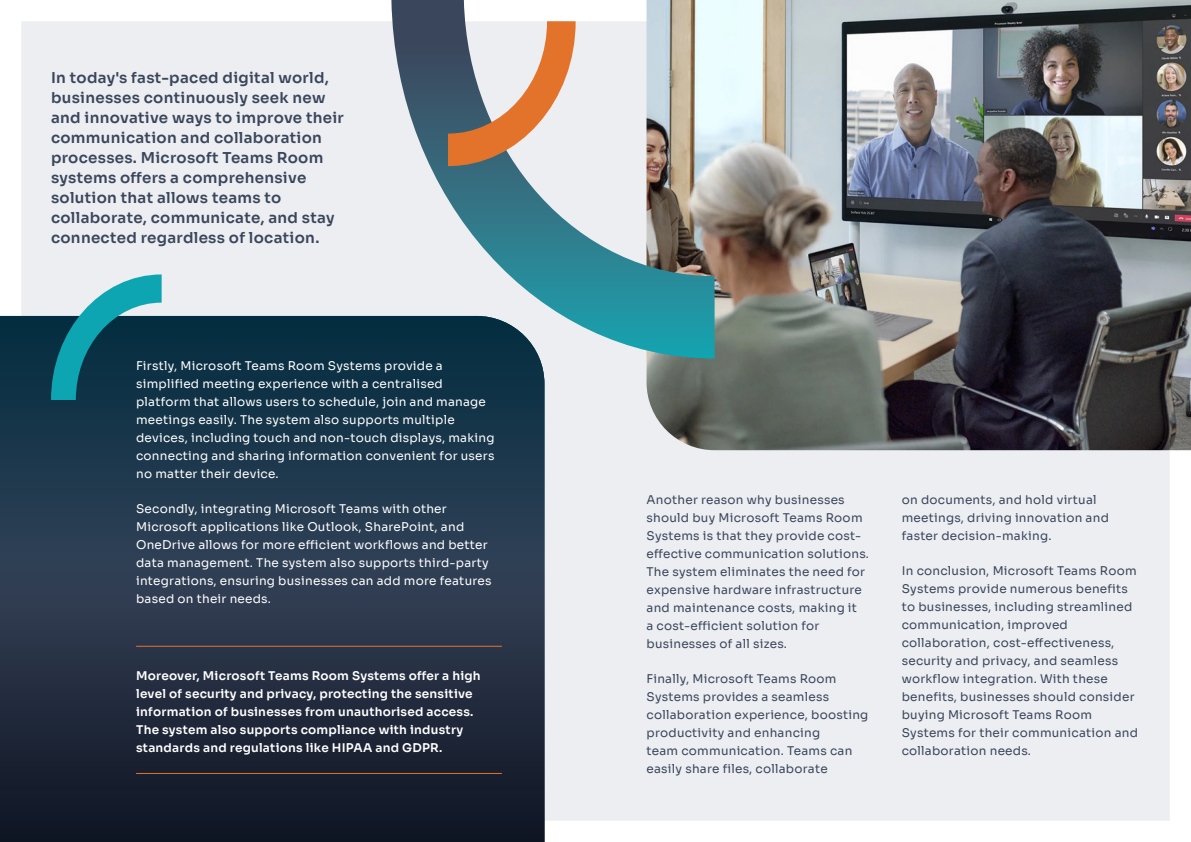
<style>
.page{position:relative;width:1191px;height:842px;background:#fff}
.page>*{position:absolute;margin:0;border:0;box-sizing:border-box;transform-origin:0 0}
.t1{font:600 15px/20px "Sora";letter-spacing:.02em;color:#3a465c}
.t2{font:12px/18px "Sora";letter-spacing:.02em;color:#3a465c}
.t3{font:12px/18px "Sora";letter-spacing:.02em;color:#fff}
.t4{font:600 12px/18px "Sora";letter-spacing:.02em;color:#fff}
</style>
<div class="page">
<div style="left:21px;top:21px;width:1148px;height:800px;background:#eceef1"></div>
<img style="left:646px;top:0;width:545px;height:450px">
<div style="left:0;top:316px;width:544px;height:474px;background:#0d3145"></div>
<svg style="left:0;top:413px;width:544px;height:429px"></svg>
<hr style="left:136px;top:646px;width:366px;height:1px;background:#e3732b">
<hr style="left:136px;top:773px;width:366px;height:1px;background:#e3732b">
<svg style="left:391px;top:0;width:323px;height:358px;background:#96b1b7"></svg>
<svg style="left:51px;top:274px;width:111px;height:126px"></svg>
<svg style="left:448px;top:21px;width:127px;height:145px;background:#c7aa99"></svg>
<p class="t1" style="left:51px;top:66px;width:294px">In today's fast-paced digital world, businesses continuously seek new and innovative ways to improve their communication and collaboration processes. Microsoft Teams Room systems offers a comprehensive solution that allows teams to collaborate, communicate, and stay connected regardless of location.</p>
<p class="t3" style="left:136px;top:356px;width:360px">Firstly, Microsoft Teams Room Systems provide a simplified meeting experience with a centralised platform that allows users to schedule, join and manage meetings easily. The system also supports multiple devices, including touch and non-touch displays, making connecting and sharing information convenient for users no matter their device.</p>
<p class="t3" style="left:136px;top:499px;width:357px">Secondly, integrating Microsoft Teams with other Microsoft applications like Outlook, SharePoint, and OneDrive allows for more efficient workflows and better data management. The system also supports third-party integrations, ensuring businesses can add more features based on their needs.</p>
<p class="t4" style="left:136px;top:665px;width:346px">Moreover, Microsoft Teams Room Systems offer a high level of security and privacy, protecting the sensitive information of businesses from unauthorised access.<br>The system also supports compliance with industry standards and regulations like HIPAA and GDPR.</p>
<p class="t2" style="left:646px;top:490px;width:224px">Another reason why businesses should buy Microsoft Teams Room<br>Systems is that they provide cost&shy;effective communication solutions.<br>The system eliminates the need for expensive hardware infrastructure and maintenance costs, making it<br>a cost-efficient solution for businesses of all sizes.</p>
<p class="t2" style="left:646px;top:669px;width:223px">Finally, Microsoft Teams Room<br>Systems provides a seamless collaboration experience, boosting productivity and enhancing<br>team communication. Teams can easily share files, collaborate</p>
<p class="t2" style="left:901px;top:490px;width:209px">on documents, and hold virtual meetings, driving innovation and faster decision-making.</p>
<p class="t2" style="left:901px;top:561px;width:238px">In conclusion, Microsoft Teams Room Systems provide numerous benefits to businesses, including streamlined communication, improved collaboration, cost-effectiveness, security and privacy, and seamless workflow integration. With these benefits, businesses should consider buying Microsoft Teams Room Systems for their communication and collaboration needs.</p>
</div>
